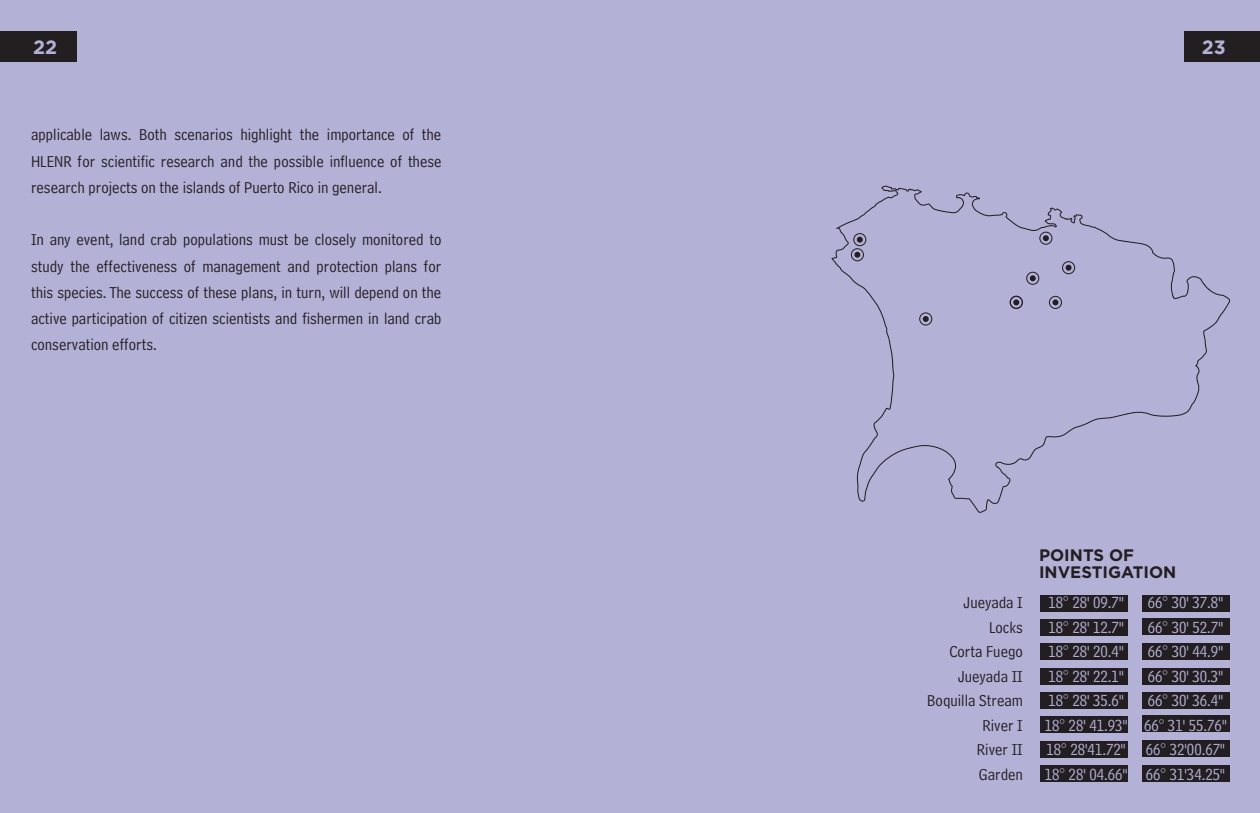
<style>
.page{position:relative;width:1260px;height:813px;background:#b4b1d7}
.page>*{position:absolute;margin:0;border:0;box-sizing:border-box;transform-origin:0 0}
.t1{font:700 19.25px "Gotham";color:#b4b1d7}
.parrafo_normal{font:16.62px/26.2px "Bell Centennial Std Address";color:#231f20;text-align:justify}
.t2{font:16.62px "Bell Centennial Std Address";color:#b4b1d7}
.parrafo_normal-2{font:700 16.62px/17.5px "Gotham";color:#231f20}
</style>
<div class="page">
<div style="left:1184px;top:31px;width:76px;height:30px;background:#231f20"></div>
<div style="left:0;top:32px;width:76px;height:30px;background:#231f20"></div>
<svg style="left:831px;top:186px;width:400px;height:327px"></svg>
<div style="left:1040px;top:619px;width:87px;height:16px;background:#231f20"></div>
<div style="left:1040px;top:595px;width:87px;height:17px;background:#231f20"></div>
<div style="left:1040px;top:643px;width:87px;height:17px;background:#231f20"></div>
<div style="left:1040px;top:668px;width:87px;height:17px;background:#231f20"></div>
<div style="left:1040px;top:716px;width:87px;height:16px;background:#231f20"></div>
<div style="left:1040px;top:765px;width:87px;height:17px;background:#231f20"></div>
<div style="left:1040px;top:740px;width:87px;height:17px;background:#231f20"></div>
<div style="left:1040px;top:692px;width:87px;height:17px;background:#231f20"></div>
<div style="left:1143px;top:618px;width:87px;height:17px;background:#231f20"></div>
<div style="left:1143px;top:595px;width:87px;height:16px;background:#231f20"></div>
<div style="left:1143px;top:643px;width:87px;height:17px;background:#231f20"></div>
<div style="left:1143px;top:668px;width:87px;height:16px;background:#231f20"></div>
<div style="left:1143px;top:715px;width:87px;height:17px;background:#231f20"></div>
<div style="left:1143px;top:765px;width:87px;height:16px;background:#231f20"></div>
<div style="left:1143px;top:740px;width:87px;height:17px;background:#231f20"></div>
<div style="left:1143px;top:692px;width:87px;height:16px;background:#231f20"></div>
<svg style="left:1010px;top:296px;width:13px;height:13px"></svg>
<svg style="left:919px;top:312px;width:13px;height:13px"></svg>
<svg style="left:851px;top:233px;width:15px;height:28px"></svg>
<p class="t1" style="left:33px;top:34px;width:25px">22</p>
<p class="t1" style="left:1202px;top:35px;width:25px">23</p>
<p class="parrafo_normal" style="left:31px;top:122px;width:412px">applicable laws. Both scenarios highlight the importance of the HLENR for scientific research and the possible influence of these research projects on the islands of Puerto Rico in general.</p>
<p class="parrafo_normal" style="left:31px;top:227px;width:412px">In any event, land crab populations must be closely monitored to study the effectiveness of management and protection plans for this species. The success of these plans, in turn, will depend on the active participation of citizen scientists and fishermen in land crab conservation efforts.</p>
<p class="parrafo_normal" style="left:963px;top:589px;width:61px">Jueyada I</p>
<p class="parrafo_normal" style="left:989px;top:614px;width:35px">Locks</p>
<p class="parrafo_normal" style="left:949px;top:638px;width:75px">Corta Fuego</p>
<p class="parrafo_normal" style="left:958px;top:663px;width:67px">Jueyada II</p>
<p class="parrafo_normal" style="left:927px;top:687px;width:97px">Boquilla Stream</p>
<p class="parrafo_normal" style="left:982px;top:712px;width:42px">River I</p>
<p class="parrafo_normal" style="left:977px;top:736px;width:47px">River II</p>
<p class="parrafo_normal" style="left:979px;top:761px;width:46px">Garden</p>
<p class="parrafo_normal-2" style="left:1039px;top:546px;width:139px">POINTS OF<br>INVESTIGATION</p>
<p class="t2" style="left:1048px;top:593px;width:77px">18° 28' 09.7"</p>
<p class="t2" style="left:1048px;top:617px;width:77px">18° 28' 12.7"</p>
<p class="t2" style="left:1048px;top:642px;width:77px">18° 28' 20.4"</p>
<p class="t2" style="left:1048px;top:666px;width:77px">18° 28' 22.1"</p>
<p class="t2" style="left:1048px;top:691px;width:77px">18° 28' 35.6"</p>
<p class="t2" style="left:1045px;top:715px;width:84px">18° 28' 41.93"</p>
<p class="t2" style="left:1047px;top:740px;width:80px">18° 28'41.72"</p>
<p class="t2" style="left:1045px;top:764px;width:84px">18° 28' 04.66"</p>
<p class="t2" style="left:1148px;top:593px;width:77px">66° 30' 37.8"</p>
<p class="t2" style="left:1148px;top:617px;width:77px">66° 30' 52.7"</p>
<p class="t2" style="left:1148px;top:642px;width:77px">66° 30' 44.9"</p>
<p class="t2" style="left:1148px;top:666px;width:77px">66° 30' 30.3"</p>
<p class="t2" style="left:1148px;top:691px;width:77px">66° 30' 36.4"</p>
<p class="t2" style="left:1144px;top:716px;width:84px">66° 31' 55.76"</p>
<p class="t2" style="left:1146px;top:740px;width:80px">66° 32'00.67"</p>
<p class="t2" style="left:1146px;top:765px;width:80px">66° 31'34.25"</p>
</div>
